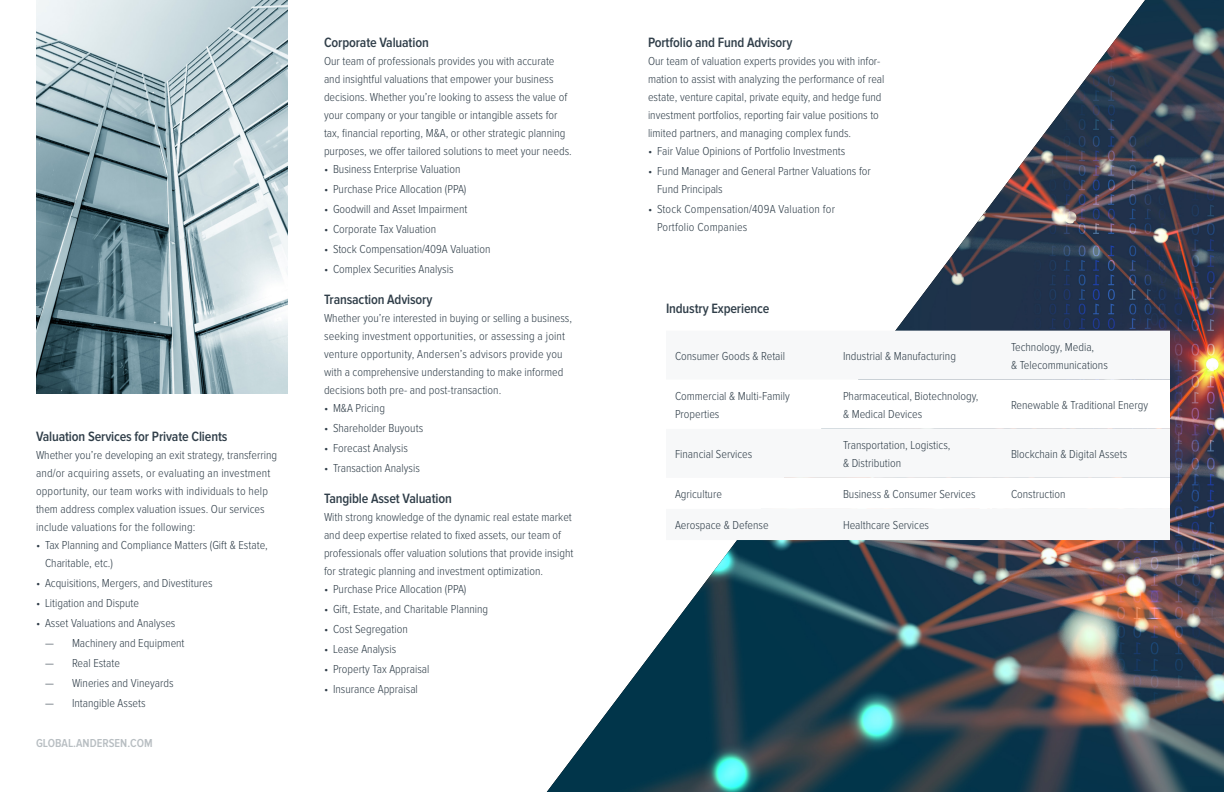
<style>
.page{position:relative;width:1224px;height:792px;background:#fff}
.page>*{position:absolute;margin:0;border:0;box-sizing:border-box;transform-origin:0 0}
.t1{font:600 14px "Proxima Nova Cond";letter-spacing:-.01em;color:#303e49}
.t2{font:300 12px/18px "Proxima Nova Cond";color:#303e49}
.t3{font:600 12px "Proxima Nova Cond";color:#b8bec2}
</style>
<div class="page">
<img style="left:36px;top:0;width:252px;height:394px">
<img style="left:547px;top:0;width:677px;height:792px">
<svg style="left:666px;top:331px;width:504px;height:209px"></svg>
<svg style="left:666px;top:380px;width:504px;height:129px"></svg>
<p class="t1" style="left:36px;top:428px;width:193px">Valuation Services for Private Clients</p>
<p class="t2" style="left:36px;top:446px;width:243px">Whether you’re developing an exit strategy, transferring and/or acquiring assets, or evaluating an investment opportunity, our team works with individuals to help them address complex valuation issues. Our services include valuations for the following:</p>
<p class="t2" style="left:45px;top:536px;width:224px;text-indent:-9px">• Tax Planning and Compliance Matters (Gift &amp; Estate,<br>Charitable, etc.)</p>
<p class="t2" style="left:36px;top:574px;width:178px">• Acquisitions, Mergers, and Divestitures</p>
<p class="t2" style="left:36px;top:594px;width:105px">• Litigation and Dispute</p>
<p class="t2" style="left:36px;top:614px;width:141px">• Asset Valuations and Analyses</p>
<p class="t2" style="left:45px;top:634px;width:141px">— Machinery and Equipment</p>
<p class="t2" style="left:45px;top:654px;width:77px">— Real Estate</p>
<p class="t2" style="left:45px;top:674px;width:130px">— Wineries and Vineyards</p>
<p class="t2" style="left:45px;top:694px;width:102px">— Intangible Assets</p>
<p class="t3" style="left:36px;top:737px;width:118px">GLOBAL.ANDERSEN.COM</p>
<p class="t1" style="left:324px;top:35px;width:106px">Corporate Valuation</p>
<p class="t2" style="left:324px;top:53px;width:249px">Our team of professionals provides you with accurate and insightful valuations that empower your business decisions. Whether you’re looking to assess the value of your company or your tangible or intangible assets for tax, financial reporting, M&amp;A, or other strategic planning purposes, we offer tailored solutions to meet your needs.</p>
<p class="t2" style="left:324px;top:161px;width:138px">• Business Enterprise Valuation</p>
<p class="t2" style="left:324px;top:181px;width:144px">• Purchase Price Allocation (PPA)</p>
<p class="t2" style="left:324px;top:201px;width:145px">• Goodwill and Asset Impairment</p>
<p class="t2" style="left:324px;top:221px;width:114px">• Corporate Tax Valuation</p>
<p class="t2" style="left:324px;top:241px;width:168px">• Stock Compensation/409A Valuation</p>
<p class="t2" style="left:324px;top:261px;width:131px">• Complex Securities Analysis</p>
<p class="t1" style="left:324px;top:292px;width:110px">Transaction Advisory</p>
<p class="t2" style="left:324px;top:310px;width:250px">Whether you’re interested in buying or selling a business, seeking investment opportunities, or assessing a joint venture opportunity, Andersen’s advisors provide you with a comprehensive understanding to make informed decisions both pre- and post-transaction.</p>
<p class="t2" style="left:324px;top:400px;width:62px">• M&amp;A Pricing</p>
<p class="t2" style="left:324px;top:420px;width:101px">• Shareholder Buyouts</p>
<p class="t2" style="left:324px;top:440px;width:85px">• Forecast Analysis</p>
<p class="t2" style="left:324px;top:460px;width:97px">• Transaction Analysis</p>
<p class="t1" style="left:324px;top:491px;width:129px">Tangible Asset Valuation</p>
<p class="t2" style="left:324px;top:509px;width:251px">With strong knowledge of the dynamic real estate market and deep expertise related to fixed assets, our team of professionals offer valuation solutions that provide insight for strategic planning and investment optimization.</p>
<p class="t2" style="left:324px;top:581px;width:144px">• Purchase Price Allocation (PPA)</p>
<p class="t2" style="left:324px;top:601px;width:166px">• Gift, Estate, and Charitable Planning</p>
<p class="t2" style="left:324px;top:621px;width:85px">• Cost Segregation</p>
<p class="t2" style="left:324px;top:641px;width:74px">• Lease Analysis</p>
<p class="t2" style="left:324px;top:661px;width:107px">• Property Tax Appraisal</p>
<p class="t2" style="left:324px;top:681px;width:95px">• Insurance Appraisal</p>
<p class="t1" style="left:648px;top:35px;width:146px">Portfolio and Fund Advisory</p>
<p class="t2" style="left:648px;top:53px;width:238px">Our team of valuation experts provides you with infor&shy;mation to assist with analyzing the performance of real estate, venture capital, private equity, and hedge fund investment portfolios, reporting fair value positions to limited partners, and managing complex funds.</p>
<p class="t2" style="left:648px;top:143px;width:199px">• Fair Value Opinions of Portfolio Investments</p>
<p class="t2" style="left:657px;top:163px;width:215px;text-indent:-9px">• Fund Manager and General Partner Valuations for<br>Fund Principals</p>
<p class="t2" style="left:657px;top:201px;width:180px;text-indent:-9px">• Stock Compensation/409A Valuation for<br>Portfolio Companies</p>
<p class="t1" style="left:666px;top:300px;width:105px">Industry Experience</p>
<p class="t2" style="left:675px;top:347px;width:112px">Consumer Goods &amp; Retail</p>
<p class="t2" style="left:843px;top:347px;width:114px">Industrial &amp; Manufacturing</p>
<p class="t2" style="left:1011px;top:338px;width:98px">Technology, Media,<br>&amp; Telecommunications</p>
<p class="t2" style="left:675px;top:388px;width:116px">Commercial &amp; Multi-Family<br>Properties</p>
<p class="t2" style="left:843px;top:388px;width:137px">Pharmaceutical, Biotechnology, &amp; Medical Devices</p>
<p class="t2" style="left:1011px;top:397px;width:139px">Renewable &amp; Traditional Energy</p>
<p class="t2" style="left:675px;top:446px;width:79px">Financial Services</p>
<p class="t2" style="left:843px;top:437px;width:109px">Transportation, Logistics, &amp; Distribution</p>
<p class="t2" style="left:1011px;top:446px;width:118px">Blockchain &amp; Digital Assets</p>
<p class="t2" style="left:675px;top:486px;width:48px">Agriculture</p>
<p class="t2" style="left:843px;top:486px;width:134px">Business &amp; Consumer Services</p>
<p class="t2" style="left:1011px;top:486px;width:56px">Construction</p>
<p class="t2" style="left:675px;top:517px;width:95px">Aerospace &amp; Defense</p>
<p class="t2" style="left:843px;top:517px;width:88px">Healthcare Services</p>
</div>
